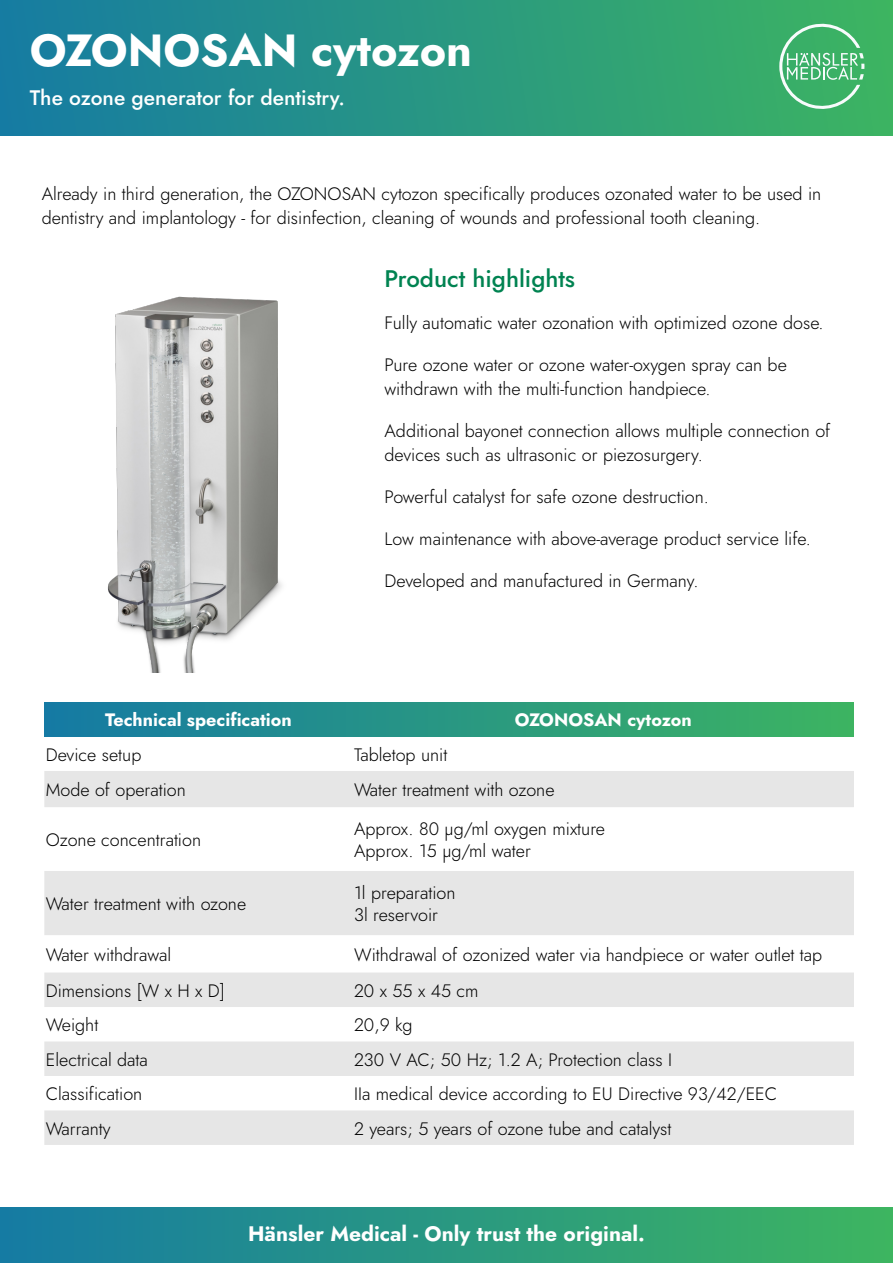
<style>
.page{position:relative;width:893px;height:1263px;background:#fff}
.page>*{position:absolute;margin:0;border:0;box-sizing:border-box;transform-origin:0 0}
.t1{font:700 45px "Jost";color:#fff}
.t2{font:500 24px "Jost";color:#008351}
.t3{font:700 21px "Jost";color:#fff}
.t4{font:500 21px "Jost";color:#fff}
.t5{font:300 18px/24px "Jost";color:#000}
.t6{font:700 18px "Jost";color:#fff}
.t7{font:300 18px "Jost";letter-spacing:.3em;color:#000}
</style>
<div class="page">
<div style="left:0;top:0;width:893px;height:135px;background:linear-gradient(to right,#167ba2,#3db461)"></div>
<svg style="left:779px;top:20px;width:85px;height:92px;background:#59bc7e"></svg>
<div style="left:0;top:1207px;width:893px;height:56px;background:linear-gradient(to right,#157ba3,#3db560)"></div>
<div style="left:44px;top:702px;width:810px;height:34px;background:linear-gradient(to right,#157aa4,#3db461)"></div>
<svg style="left:44px;top:771px;width:810px;height:374px;fill:#e6e6e6"></svg>
<img style="left:107px;top:296px;width:175px;height:377px">
<h1 class="t1" style="left:30px;top:18px;width:444px">OZONOSAN cytozon</h1>
<p class="t4" style="left:30px;top:82px;width:317px">The ozone generator for dentistry.</p>
<p class="t5" style="left:42px;top:182px;width:781px">Already in third generation, the OZONOSAN cytozon specifically produces ozonated water to be used in dentistry and implantology - for disinfection, cleaning of wounds and professional tooth cleaning.</p>
<h2 class="t2" style="left:384px;top:261px;width:192px">Product highlights</h2>
<p class="t5" style="left:384px;top:310px;width:441px">Fully automatic water ozonation with optimized ozone dose.</p>
<p class="t5" style="left:384px;top:352px;width:404px">Pure ozone water or ozone water-oxygen spray can be withdrawn with the multi-function handpiece.</p>
<p class="t5" style="left:384px;top:418px;width:447px">Additional bayonet connection allows multiple connection of devices such as ultrasonic or piezosurgery.</p>
<p class="t5" style="left:384px;top:484px;width:326px">Powerful catalyst for safe ozone destruction.</p>
<p class="t5" style="left:384px;top:526px;width:428px">Low maintenance with above-average product service life.</p>
<p class="t5" style="left:384px;top:568px;width:316px">Developed and manufactured in Germany.</p>
<p class="t6" style="left:105px;top:707px;width:188px">Technical specification</p>
<p class="t6" style="left:515px;top:707px;width:178px">OZONOSAN cytozon</p>
<p class="t5" style="left:46px;top:742px;width:97px">Device setup</p>
<p class="t5" style="left:354px;top:742px;width:95px">Tabletop unit</p>
<p class="t5" style="left:46px;top:778px;width:142px">Mode of operation</p>
<p class="t5" style="left:354px;top:778px;width:202px">Water treatment with ozone</p>
<p class="t5" style="left:46px;top:828px;width:157px">Ozone concentration</p>
<p class="t5" style="left:354px;top:817px;width:252px;line-height:22.5px">Approx. 80 µg/ml oxygen mixture<br>Approx. 15 µg/ml water</p>
<p class="t5" style="left:46px;top:892px;width:202px">Water treatment with ozone</p>
<p class="t5" style="left:354px;top:881px;width:103px;line-height:22.5px">1l preparation<br>3l reservoir</p>
<p class="t5" style="left:46px;top:942px;width:127px">Water withdrawal</p>
<p class="t5" style="left:354px;top:942px;width:470px">Withdrawal of ozonized water via handpiece or water outlet tap</p>
<p class="t5" style="left:46px;top:978px;width:181px">Dimensions [W x H x D]</p>
<p class="t7" style="left:354px;top:977px;width:126px">20x55x45cm</p>
<p class="t5" style="left:46px;top:1013px;width:54px">Weight</p>
<p class="t5" style="left:354px;top:1013px;width:60px">20,9 kg</p>
<p class="t5" style="left:46px;top:1047px;width:104px">Electrical data</p>
<p class="t5" style="left:354px;top:1047px;width:319px">230 V AC; 50 Hz; 1.2 A; Protection class I</p>
<p class="t5" style="left:46px;top:1082px;width:98px">Classification</p>
<p class="t5" style="left:354px;top:1082px;width:425px">IIa medical device according to EU Directive 93/42/EEC</p>
<p class="t5" style="left:46px;top:1116px;width:66px">Warranty</p>
<p class="t5" style="left:354px;top:1116px;width:319px">2 years; 5 years of ozone tube and catalyst</p>
<p class="t3" style="left:248px;top:1219px;width:398px">Hänsler Medical - Only trust the original.</p>
</div>
